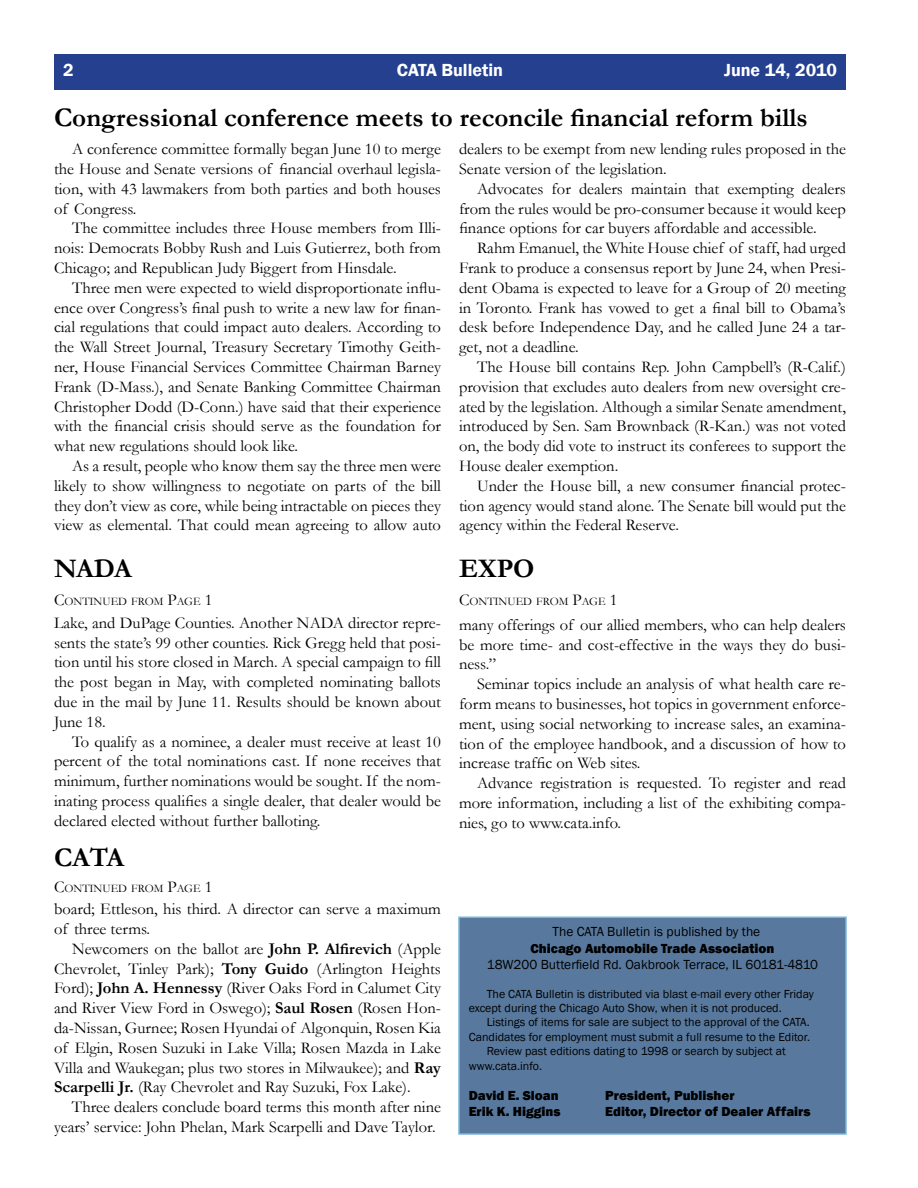
<style>
.page{position:relative;width:918px;height:1188px;background:#fff}
.page>*{position:absolute;margin:0;border:0;box-sizing:border-box;transform-origin:0 0}
.t1{font:700 27px "Garamond";color:#000}
.t2{font:600 18px "Franklin Gothic";color:#fff}
.t3{font:16.5px/19.8px "Garamond";color:#000;text-align:justify}
.t4{font:800 13.5px "Franklin Gothic";color:#000}
.t5{font:13.5px "Franklin Gothic";color:#000}
.t6{font:12px/14.4px "Franklin Gothic";color:#000}
.t7{font:11.55px "Garamond";color:#000}
.s1{font-size:16.5px}
.s2{font-weight:700}
</style>
<div class="page">
<div style="left:459px;top:917px;width:387px;height:217px;background:#58799d"></div>
<div style="left:458px;top:916px;width:389px;height:219px;border:2px solid #7ab6d9"></div>
<div style="left:54px;top:54px;width:792px;height:36px;background:#24408f"></div>
<p class="t2" style="left:63px;top:59px;width:12px">2</p>
<p class="t2" style="left:397px;top:59px;width:108px">CATA Bulletin</p>
<p class="t2" style="left:724px;top:59px;width:114px">June 14, 2010</p>
<h1 class="t1" style="left:54px;top:99px;width:755px">Congressional conference meets to reconcile financial reform bills</h1>
<p class="t3" style="left:459px;top:139px;width:389px">dealers to be exempt from new lending rules proposed in the<br>Senate version of the legislation.</p>
<p class="t3" style="left:459px;top:178px;width:389px;text-indent:18px">Advocates for dealers maintain that exempting dealers from the rules would be pro-consumer because it would keep finance options for car buyers affordable and accessible.</p>
<p class="t3" style="left:459px;top:238px;width:389px;text-indent:18px">Rahm Emanuel, the White House chief of staff, had urged Frank to produce a consensus report by June 24, when Presi&shy;dent Obama is expected to leave for a Group of 20 meeting in Toronto. Frank has vowed to get a final bill to Obama’s desk before Independence Day, and he called June 24 a tar&shy;get, not a deadline.</p>
<p class="t3" style="left:459px;top:357px;width:389px;text-indent:18px">The House bill contains Rep. John Campbell’s (R-Calif.) provision that excludes auto dealers from new oversight cre&shy;ated by the legislation. Although a similar Senate amendment, introduced by Sen. Sam Brownback (R-Kan.) was not voted on, the body did vote to instruct its conferees to support the House dealer exemption.</p>
<p class="t3" style="left:459px;top:475px;width:389px;text-indent:18px">Under the House bill, a new consumer financial protec&shy;tion agency would stand alone. The Senate bill would put the agency within the Federal Reserve.</p>
<p class="t3" style="left:54px;top:139px;width:389px;text-indent:18px">A conference committee formally began June 10 to merge the House and Senate versions of financial overhaul legisla&shy;tion, with 43 lawmakers from both parties and both houses of Congress.</p>
<p class="t3" style="left:54px;top:218px;width:389px;text-indent:18px">The committee includes three House members from Illi&shy;nois: Democrats Bobby Rush and Luis Gutierrez, both from Chicago; and Republican Judy Biggert from Hinsdale.</p>
<p class="t3" style="left:54px;top:277px;width:389px;text-indent:18px">Three men were expected to wield disproportionate influ&shy;ence over Congress’s final push to write a new law for finan&shy;cial regulations that could impact auto dealers. According to the Wall Street Journal, Treasury Secretary Timothy Geith&shy;ner, House Financial Services Committee Chairman Barney Frank (D-Mass.), and Senate Banking Committee Chairman Christopher Dodd (D-Conn.) have said that their experience with the financial crisis should serve as the foundation for what new regulations should look like.</p>
<p class="t3" style="left:54px;top:456px;width:389px;text-indent:18px">As a result, people who know them say the three men were likely to show willingness to negotiate on parts of the bill they don’t view as core, while being intractable on pieces they view as elemental. That could mean agreeing to allow auto</p>
<h1 class="t1" style="left:54px;top:550px;width:79px">NADA</h1>
<p class="t7" style="left:54px;top:593px;width:160px"><span class="s1">C</span>ontinued from <span class="s1">P</span>age <span class="s1">1</span></p>
<p class="t3" style="left:54px;top:612px;width:389px">Lake, and DuPage Counties. Another NADA director repre&shy;sents the state’s 99 other counties. Rick Gregg held that posi&shy;tion until his store closed in March. A special campaign to fill the post began in May, with completed nominating ballots due in the mail by June 11. Results should be known about June 18.</p>
<p class="t3" style="left:54px;top:731px;width:389px;text-indent:18px">To qualify as a nominee, a dealer must receive at least 10 percent of the total nominations cast. If none receives that minimum, further nominations would be sought. If the nom&shy;inating process qualifies a single dealer, that dealer would be declared elected without further balloting.</p>
<h1 class="t1" style="left:54px;top:839px;width:72px">CATA</h1>
<p class="t7" style="left:54px;top:881px;width:160px"><span class="s1">C</span>ontinued from <span class="s1">P</span>age <span class="s1">1</span></p>
<p class="t3" style="left:54px;top:899px;width:389px">board; Ettleson, his third. A director can serve a maximum of three terms.</p>
<p class="t3" style="left:54px;top:938px;width:389px;text-indent:18px">Newcomers on the ballot are <span class="s2">John P. Alfirevich</span> (Apple Chevrolet, Tinley Park); <span class="s2">Tony Guido</span> (Arlington Heights Ford); <span class="s2">John A. Hennessy</span> (River Oaks Ford in Calumet City and River View Ford in Oswego); <span class="s2">Saul Rosen</span> (Rosen Hon&shy;da-Nissan, Gurnee; Rosen Hyundai of Algonquin, Rosen Kia of Elgin, Rosen Suzuki in Lake Villa; Rosen Mazda in Lake Villa and Waukegan; plus two stores in Milwaukee); and <span class="s2">Ray Scarpelli Jr.</span> (Ray Chevrolet and Ray Suzuki, Fox Lake).</p>
<p class="t3" style="left:54px;top:1097px;width:389px;text-indent:18px">Three dealers conclude board terms this month after nine years’ service: John Phelan, Mark Scarpelli and Dave Taylor.</p>
<h1 class="t1" style="left:459px;top:550px;width:77px">EXPO</h1>
<p class="t7" style="left:459px;top:594px;width:160px"><span class="s1">C</span>ontinued from <span class="s1">P</span>age <span class="s1">1</span></p>
<p class="t3" style="left:459px;top:614px;width:389px">many offerings of our allied members, who can help dealers be more time- and cost-effective in the ways they do busi&shy;ness.”</p>
<p class="t3" style="left:459px;top:674px;width:389px;text-indent:18px">Seminar topics include an analysis of what health care re&shy;form means to businesses, hot topics in government enforce&shy;ment, using social networking to increase sales, an examina&shy;tion of the employee handbook, and a discussion of how to increase traffic on Web sites.</p>
<p class="t3" style="left:459px;top:773px;width:389px;text-indent:18px">Advance registration is requested. To register and read more information, including a list of the exhibiting compa&shy;nies, go to www.cata.info.</p>
<p class="t5" style="left:553px;top:924px;width:209px">The CATA Bulletin is published by the</p>
<p class="t4" style="left:531px;top:939px;width:245px">Chicago Automobile Trade Association</p>
<p class="t5" style="left:487px;top:956px;width:333px">18W200 Butterfield Rd. Oakbrook Terrace, IL 60181-4810</p>
<p class="t6" style="left:469px;top:987px;width:347px;text-indent:18px">The CATA Bulletin is distributed via blast e-mail every other Friday except during the Chicago Auto Show, when it is not produced.</p>
<p class="t6" style="left:487px;top:1016px;width:325px">Listings of items for sale are subject to the approval of the CATA.</p>
<p class="t6" style="left:469px;top:1030px;width:343px">Candidates for employment must submit a full resume to the Editor.</p>
<p class="t6" style="left:487px;top:1044px;width:301px">Review past editions dating to 1998 or search by subject at</p>
<p class="t6" style="left:469px;top:1059px;width:75px">www.cata.info.</p>
<p class="t4" style="left:469px;top:1087px;width:92px">David E. Sloan</p>
<p class="t4" style="left:605px;top:1087px;width:131px">President, Publisher</p>
<p class="t4" style="left:469px;top:1103px;width:93px">Erik K. Higgins</p>
<p class="t4" style="left:605px;top:1103px;width:207px">Editor, Director of Dealer Affairs</p>
</div>
